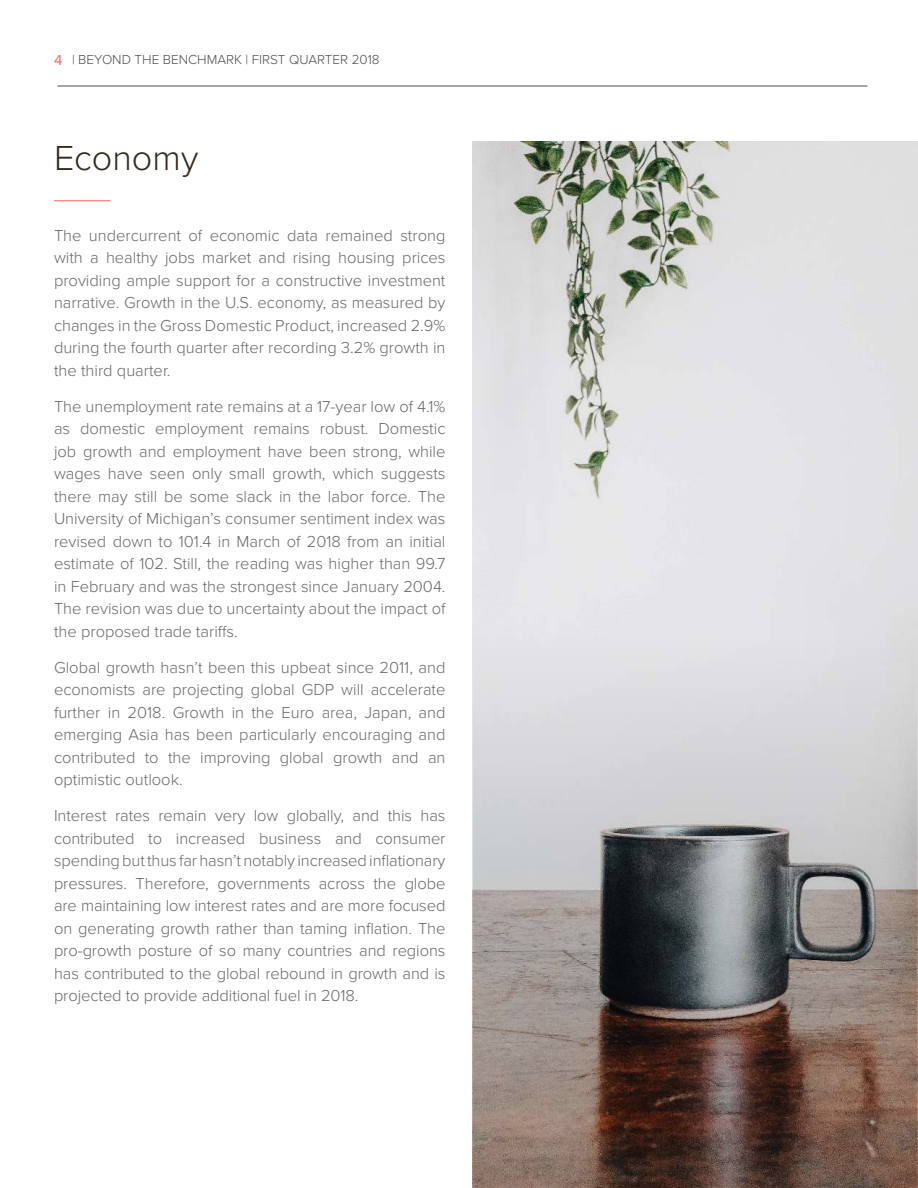
<style>
.page{position:relative;width:918px;height:1188px;background:#fff}
.page>*{position:absolute;margin:0;border:0;box-sizing:border-box;transform-origin:0 0}
.t1{font:300 36px "Proxima Nova";color:#33291f}
.t2{font:300 16.5px/22.5px "Proxima Nova";color:#696666;text-align:justify}
.t3{font:300 13.5px "Proxima Nova";color:#4f4b4b}
.s1{font-weight:400;font-size:15px;color:#ff6357}
</style>
<div class="page">
<hr style="left:57px;top:86px;width:810px;height:1px;background:#4d4d4f">
<img style="left:472px;top:142px;width:446px;height:1046px">
<hr style="left:54px;top:200px;width:56px;height:1px;background:#ff6357">
<img style="left:473px;top:594px;width:444px;height:594px">
<p class="t3" style="left:54px;top:54px;width:327px"><span class="s1">4</span> | BEYOND THE BENCHMARK | FIRST QUARTER 2018</p>
<h1 class="t1" style="left:54px;top:143px;width:146px">Economy</h1>
<p class="t2" style="left:54px;top:225px;width:393px">The undercurrent of economic data remained strong with a healthy jobs market and rising housing prices providing ample support for a constructive investment narrative. Growth in the U.S. economy, as measured by changes in the Gross Domestic Product, increased 2.9% during the fourth quarter after recording 3.2% growth in the third quarter.</p>
<p class="t2" style="left:54px;top:396px;width:393px">The unemployment rate remains at a 17-year low of 4.1% as domestic employment remains robust. Domestic job growth and employment have been strong, while wages have seen only small growth, which suggests there may still be some slack in the labor force. The University of Michigan’s consumer sentiment index was revised down to 101.4 in March of 2018 from an initial estimate of 102. Still, the reading was higher than 99.7 in February and was the strongest since January 2004.<br>The revision was due to uncertainty about the impact of the proposed trade tariffs.</p>
<p class="t2" style="left:54px;top:657px;width:393px">Global growth hasn’t been this upbeat since 2011, and economists are projecting global GDP will accelerate further in 2018. Growth in the Euro area, Japan, and emerging Asia has been particularly encouraging and contributed to the improving global growth and an optimistic outlook.</p>
<p class="t2" style="left:54px;top:805px;width:393px">Interest rates remain very low globally, and this has contributed to increased business and consumer spending but thus far hasn’t notably increased inflationary pressures. Therefore, governments across the globe are maintaining low interest rates and are more focused on generating growth rather than taming inflation. The pro-growth posture of so many countries and regions has contributed to the global rebound in growth and is projected to provide additional fuel in 2018.</p>
</div>
